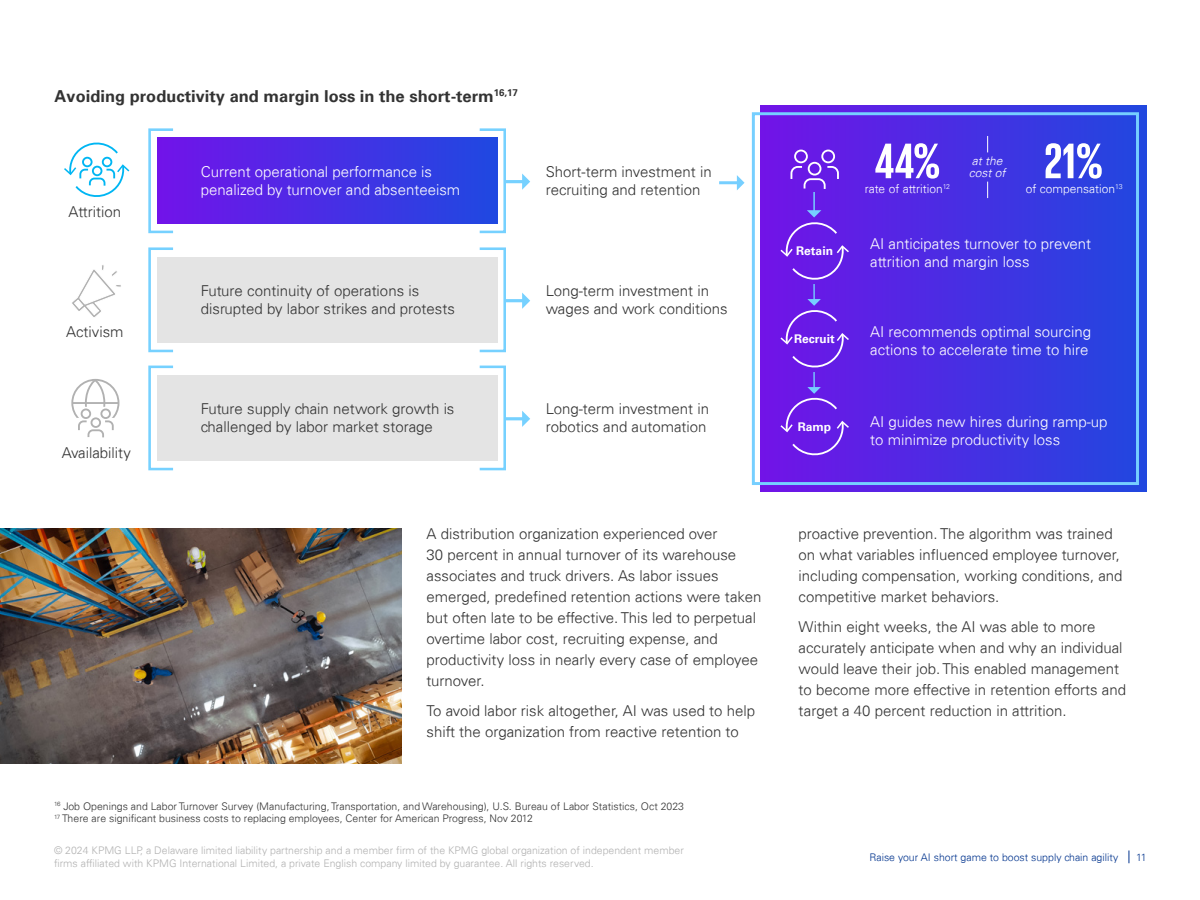
<style>
.page{position:relative;width:1200px;height:900px;background:#fff}
.page>*{position:absolute;margin:0;border:0;box-sizing:border-box;transform-origin:0 0}
.t1{font:700 51px "KPMG";color:#fff}
.t2{font:700 16.5px "Univers";color:#333}
.t3{font:300 15px/21px "Univers 45";color:#333}
.t4{font:300 15px/18px "Univers 45";color:#fff}
.t5{font:300 12px "Univers 45";color:#fff}
.t6{font:700 12px "Univers";color:#fff}
.t7{font:italic 300 12px "Univers 45";color:#fff}
.t8{font:300 10.5px/13.5px "Univers 45";color:#b2b2b2}
.t9{font:300 10.5px/12.6px "Univers 45";color:#333}
.t10{font:300 10.5px "Univers 45";color:#00338d}
</style>
<div class="page">
<div style="left:761px;top:105px;width:385px;height:387px;background:linear-gradient(to right,#7213e7,#2047df)"></div>
<hr style="left:719px;top:181px;width:19px;height:3px;background:#76cfff">
<svg style="left:737px;top:175px;width:8px;height:15px"></svg>
<div style="left:752px;top:112px;width:387px;height:373px;border:3px solid #76cfff"></div>
<div style="left:157px;top:138px;width:341px;height:85px;background:linear-gradient(to right,#7213e9,#1f49e1)"></div>
<div style="left:478px;top:128px;width:28px;height:105px;border:3px solid #76d1ff"></div>
<div style="left:148px;top:128px;width:26px;height:105px;border:3px solid #76d1ff"></div>
<hr style="left:505px;top:180px;width:18px;height:3px;background:#76d1ff">
<svg style="left:522px;top:174px;width:8px;height:16px"></svg>
<div style="left:157px;top:257px;width:341px;height:85px;background:#e4e4e4"></div>
<div style="left:478px;top:247px;width:28px;height:105px;border:3px solid #76d1ff"></div>
<div style="left:148px;top:247px;width:26px;height:105px;border:3px solid #76d1ff"></div>
<hr style="left:505px;top:299px;width:18px;height:3px;background:#76d1ff">
<svg style="left:522px;top:293px;width:8px;height:16px"></svg>
<div style="left:157px;top:375px;width:341px;height:85px;background:#e4e4e4"></div>
<div style="left:478px;top:366px;width:28px;height:104px;border:3px solid #76d1ff"></div>
<div style="left:148px;top:366px;width:26px;height:104px;border:3px solid #76d1ff"></div>
<hr style="left:505px;top:417px;width:18px;height:3px;background:#76d1ff">
<svg style="left:522px;top:411px;width:8px;height:16px"></svg>
<svg style="left:987px;top:136px;width:1px;height:16px"></svg>
<svg style="left:987px;top:182px;width:1px;height:16px"></svg>
<svg style="left:71px;top:379px;width:49px;height:59px"></svg>
<svg style="left:72px;top:265px;width:49px;height:52px"></svg>
<svg style="left:64px;top:142px;width:65px;height:55px"></svg>
<div style="left:794px;top:150px;width:14px;height:13px;border:2px solid #fff;border-radius:50%"></div>
<div style="left:821px;top:150px;width:14px;height:13px;border:2px solid #fff;border-radius:50%"></div>
<div style="left:808px;top:162px;width:13px;height:14px;border:2px solid #fff;border-radius:50%"></div>
<svg style="left:780px;top:165px;width:69px;height:295px;background:#6f28e7"></svg>
<img style="left:0;top:528px;width:402px;height:236px">
<svg style="left:1129px;top:850px;width:1px;height:13px"></svg>
<p class="t2" style="left:55px;top:86px;width:465px">Avoiding productivity and margin loss in the short-term<sup>16,17</sup></p>
<p class="t3" style="left:69px;top:201px;width:54px">Attrition</p>
<p class="t3" style="left:66px;top:321px;width:59px">Activism</p>
<p class="t3" style="left:62px;top:442px;width:71px">Availability</p>
<p class="t4" style="left:201px;top:163px;width:261px">Current operational performance is penalized by turnover and absenteeism</p>
<p class="t3" style="left:546px;top:163px;width:168px;line-height:18px">Short-term investment in recruiting and retention</p>
<p class="t3" style="left:201px;top:282px;width:256px;line-height:18px">Future continuity of operations is disrupted by labor strikes and protests</p>
<p class="t3" style="left:546px;top:282px;width:183px;line-height:18px">Long-term investment in wages and work conditions</p>
<p class="t3" style="left:201px;top:400px;width:255px;line-height:18px">Future supply chain network growth is challenged by labor market storage</p>
<p class="t3" style="left:546px;top:400px;width:165px;line-height:18px">Long-term investment in robotics and automation</p>
<p class="t3" style="left:427px;top:523px;width:336px">A distribution organization experienced over<br>30 percent in annual turnover of its warehouse associates and truck drivers. As labor issues emerged, predefined retention actions were taken but often late to be effective. This led to perpetual overtime labor cost, recruiting expense, and productivity loss in nearly every case of employee turnover.</p>
<p class="t3" style="left:427px;top:700px;width:330px">To avoid labor risk altogether, AI was used to help shift the organization from reactive retention to</p>
<h1 class="t1" style="left:875px;top:135px;width:67px">44%</h1>
<p class="t7" style="left:972px;top:153px;width:32px">at the</p>
<p class="t7" style="left:969px;top:165px;width:38px">cost of</p>
<h1 class="t1" style="left:1044px;top:135px;width:60px">21%</h1>
<p class="t6" style="left:796px;top:244px;width:38px">Retain</p>
<p class="t6" style="left:794px;top:332px;width:42px">Recruit</p>
<p class="t6" style="left:798px;top:420px;width:35px">Ramp</p>
<p class="t5" style="left:865px;top:182px;width:87px">rate of attrition<sup>12</sup></p>
<p class="t5" style="left:1026px;top:182px;width:98px">of compensation<sup>13</sup></p>
<p class="t4" style="left:870px;top:235px;width:222px">AI anticipates turnover to prevent attrition and margin loss</p>
<p class="t4" style="left:870px;top:323px;width:222px">AI recommends optimal sourcing actions to accelerate time to hire</p>
<p class="t4" style="left:870px;top:413px;width:239px">AI guides new hires during ramp-up to minimize productivity loss</p>
<p class="t3" style="left:799px;top:523px;width:325px">proactive prevention. The algorithm was trained on what variables influenced employee turnover, including compensation, working conditions, and competitive market behaviors.</p>
<p class="t3" style="left:799px;top:616px;width:329px">Within eight weeks, the AI was able to more accurately anticipate when and why an individual would leave their job. This enabled management to become more effective in retention efforts and target a 40 percent reduction in attrition.</p>
<p class="t9" style="left:54px;top:800px;width:632px"><sup>16</sup> Job Openings and Labor Turnover Survey (Manufacturing, Transportation, and Warehousing), U.S. Bureau of Labor Statistics, Oct 2023<br><sup>17</sup> There are significant business costs to replacing employees, Center for American Progress, Nov 2012</p>
<p class="t8" style="left:54px;top:843px;width:631px">© 2024 KPMG LLP, a Delaware limited liability partnership and a member firm of the KPMG global organization of independent member firms affiliated with KPMG International Limited, a private English company limited by guarantee. All rights reserved.</p>
<p class="t10" style="left:870px;top:851px;width:250px">Raise your AI short game to boost supply chain agility</p>
<p class="t10" style="left:1136px;top:851px;width:12px">11</p>
</div>
